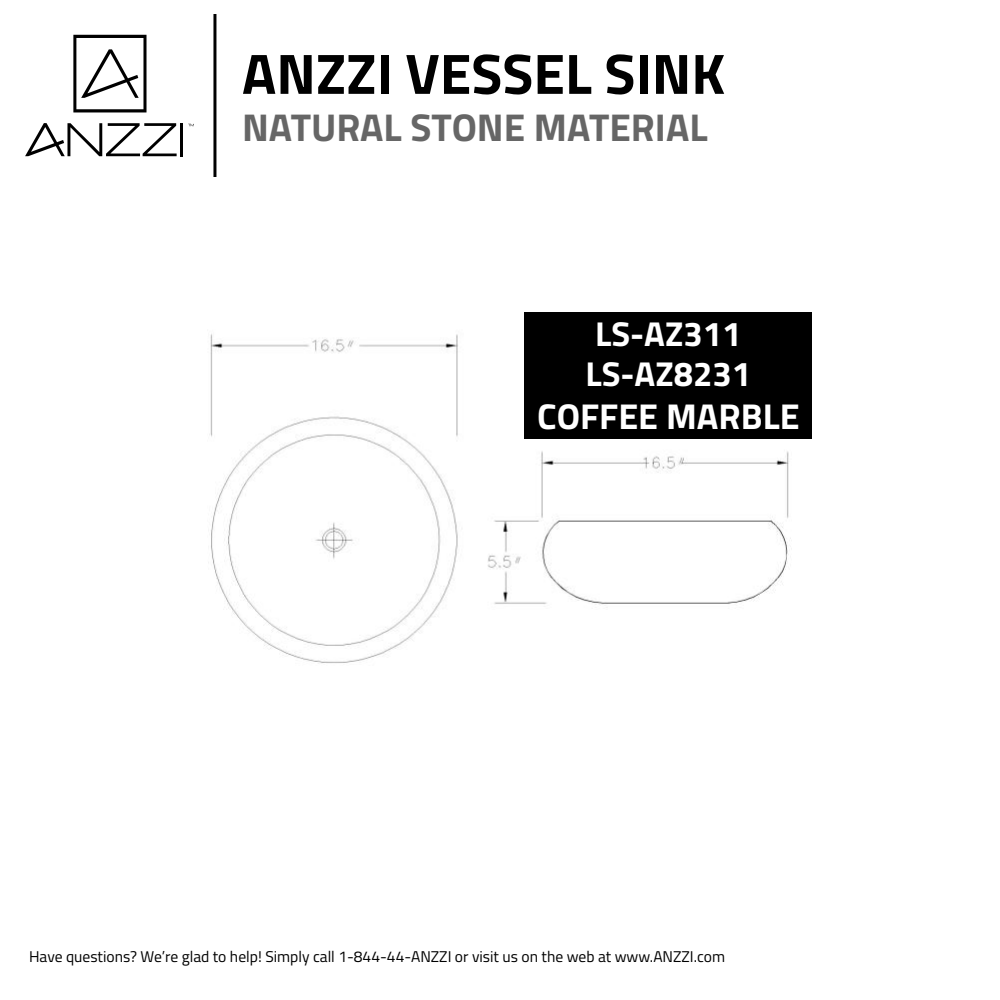
<style>
.page{position:relative;width:1000px;height:1000px;background:#fff}
.page>*{position:absolute;margin:0;border:0;box-sizing:border-box;transform-origin:0 0}
.t1{font:700 57px "Titillium";color:#000}
.t2{font:700 38.8px "Titillium";color:#666}
.t3{font:700 35.9px "Titillium";color:#fff}
.t4{font:700 34.6px/40.1px "Titillium";color:#fff}
.t5{font:15.6px "Titillium";color:#000}
</style>
<div class="page">
<img style="left:208px;top:319px;width:600px;height:345px">
<svg style="left:73px;top:35px;width:74px;height:77px"></svg>
<svg style="left:25px;top:123px;width:152px;height:33px"></svg>
<hr style="left:180px;top:123px;width:3px;height:33px;background:#000">
<hr style="left:213px;top:14px;width:3px;height:163px;background:#000">
<div style="left:525px;top:312px;width:287px;height:126px;background:#000"></div>
<h1 class="t1" style="left:242px;top:30px;width:485px">ANZZI VESSEL SINK</h1>
<h2 class="t2" style="left:242px;top:98px;width:467px">NATURAL STONE MATERIAL</h2>
<h3 class="t4" style="left:585px;top:312px;width:167px">LS-AZ311<br>LS-AZ8231</h3>
<h3 class="t3" style="left:537px;top:389px;width:264px">COFFEE MARBLE</h3>
<p class="t5" style="left:29px;top:945px;width:698px">Have questions? We’re glad to help! Simply call 1-844-44-ANZZI or visit us on the web at www.ANZZI.com</p>
</div>
